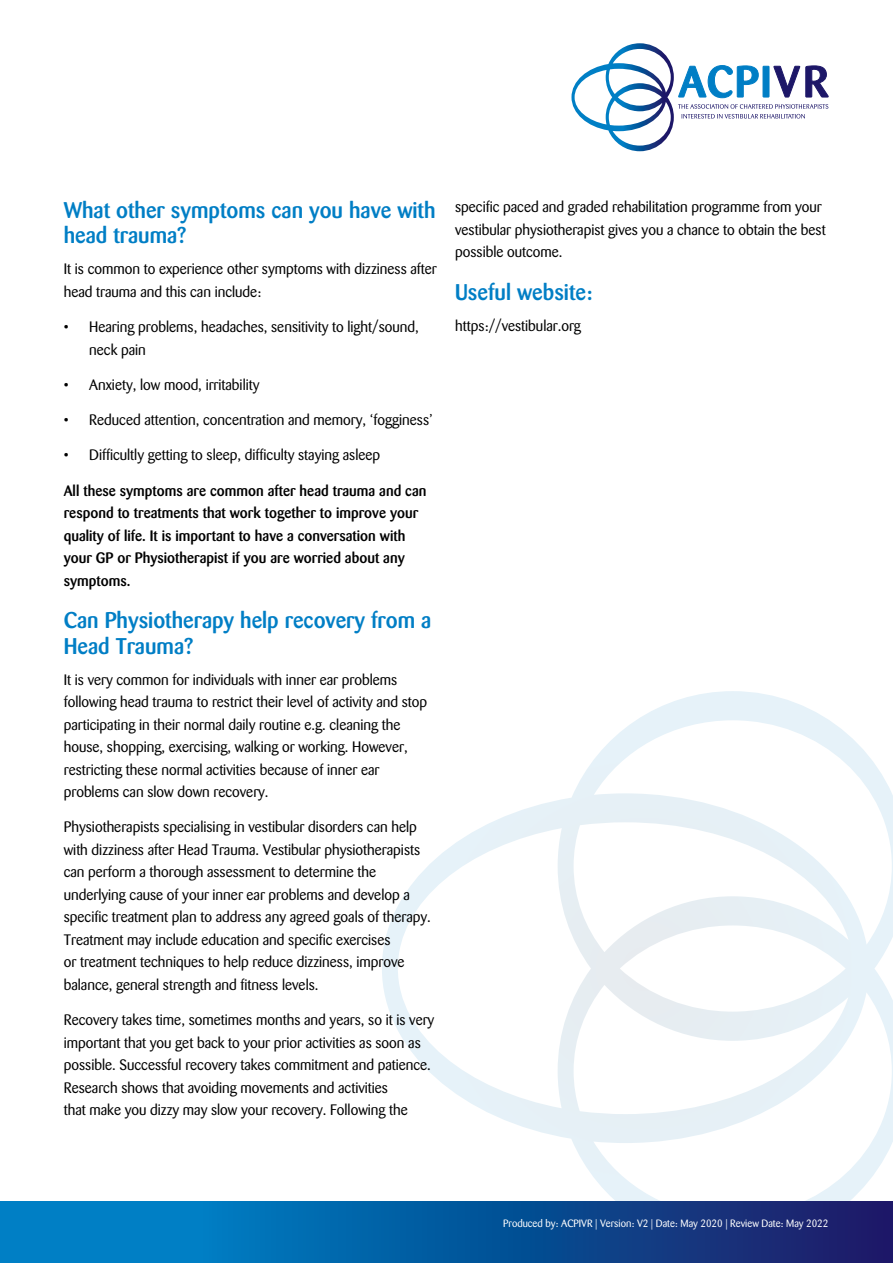
<style>
.page{position:relative;width:893px;height:1263px;background:#fff}
.page>*{position:absolute;margin:0;border:0;box-sizing:border-box;transform-origin:0 0}
.t1{font:500 22.5px/25.5px "Barmeno";color:#007ec5}
.t2{font:15px/22.5px "Barmeno";color:#000}
.t3{font:500 15px/22.5px "Barmeno";color:#000}
.t4{font:10.5px "Barmeno";color:#fff}
</style>
<div class="page">
<svg style="left:382px;top:691px;width:511px;height:510px"></svg>
<div style="left:0;top:1201px;width:893px;height:62px;background:linear-gradient(to right,#0090d4,#191d67)"></div>
<svg style="left:571px;top:43px;width:258px;height:108px"></svg>
<h1 class="t1" style="left:64px;top:197px;width:373px">What other symptoms can you have with head trauma?</h1>
<p class="t2" style="left:64px;top:258px;width:375px">It is common to experience other symptoms with dizziness after head trauma and this can include:</p>
<p class="t2" style="left:89px;top:316px;width:331px;text-indent:-26px">• Hearing problems, headaches, sensitivity to light/sound, neck pain</p>
<p class="t2" style="left:64px;top:373px;width:197px">• Anxiety, low mood, irritability</p>
<p class="t2" style="left:64px;top:409px;width:371px">• Reduced attention, concentration and memory, ‘fogginess’</p>
<p class="t2" style="left:64px;top:444px;width:318px">• Difficultly getting to sleep, difficulty staying asleep</p>
<p class="t3" style="left:64px;top:479px;width:364px">All these symptoms are common after head trauma and can respond to treatments that work together to improve your quality of life. It is important to have a conversation with your GP or Physiotherapist if you are worried about any symptoms.</p>
<h1 class="t1" style="left:64px;top:608px;width:369px">Can Physiotherapy help recovery from a<br>Head Trauma?</h1>
<p class="t2" style="left:64px;top:668px;width:365px">It is very common for individuals with inner ear problems following head trauma to restrict their level of activity and stop participating in their normal daily routine e.g. cleaning the house, shopping, exercising, walking or working. However, restricting these normal activities because of inner ear problems can slow down recovery.</p>
<p class="t2" style="left:64px;top:816px;width:369px">Physiotherapists specialising in vestibular disorders can help with dizziness after Head Trauma. Vestibular physiotherapists can perform a thorough assessment to determine the underlying cause of your inner ear problems and develop a specific treatment plan to address any agreed goals of therapy.<br>Treatment may include education and specific exercises<br>or treatment techniques to help reduce dizziness, improve balance, general strength and fitness levels.</p>
<p class="t2" style="left:64px;top:1009px;width:372px">Recovery takes time, sometimes months and years, so it is very important that you get back to your prior activities as soon as possible. Successful recovery takes commitment and patience.<br>Research shows that avoiding movements and activities<br>that make you dizzy may slow your recovery. Following the</p>
<p class="t2" style="left:455px;top:196px;width:372px">specific paced and graded rehabilitation programme from your vestibular physiotherapist gives you a chance to obtain the best possible outcome.</p>
<h1 class="t1" style="left:455px;top:279px;width:139px">Useful website:</h1>
<p class="t2" style="left:455px;top:314px;width:127px">https://vestibular.org</p>
<p class="t4" style="left:503px;top:1217px;width:327px">Produced by: ACPIVR | Version: V2 | Date: May 2020 | Review Date: May 2022</p>
</div>
